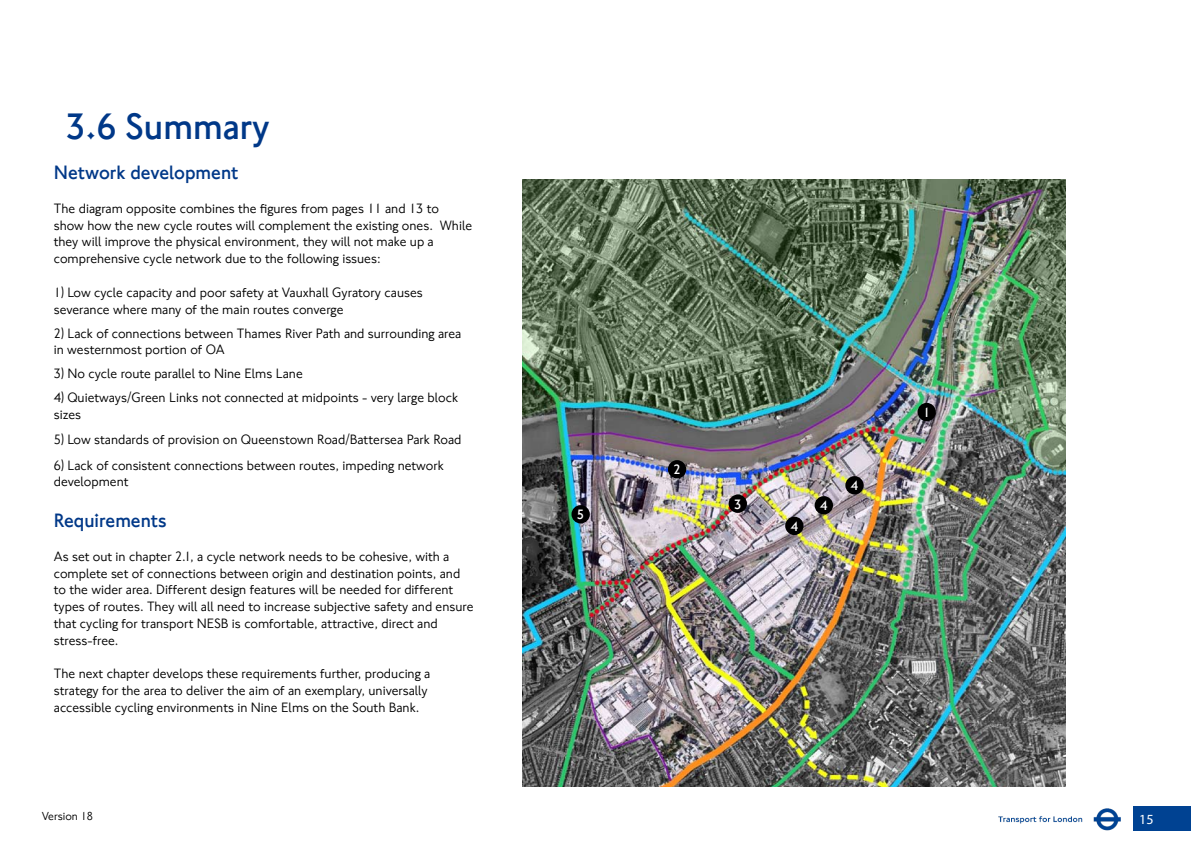
<style>
.page{position:relative;width:1191px;height:842px;background:#fff}
.page>*{position:absolute;margin:0;border:0;box-sizing:border-box;transform-origin:0 0}
.t1{font:700 38px "NJ Font";color:#003888}
.t2{font:700 20px "NJ Font";color:#003888}
.t3{font:14px/16.8px "NJ Font";color:#000}
.t4{font:700 14px "NJ Font";color:#fff}
.t5{font:14px "Myriad Pro";color:#fff}
.t6{font:12px "NJ Font";color:#000}
</style>
<div class="page">
<div style="left:1133px;top:806px;width:58px;height:24px;background:#004292"></div>
<img style="left:998px;top:808px;width:122px;height:23px">
<img style="left:523px;top:180px;width:542px;height:607px">
<div style="left:917px;top:403px;width:19px;height:18px;background:#000;border-radius:50%"></div>
<div style="left:668px;top:460px;width:18px;height:18px;background:#000;border-radius:50%"></div>
<div style="left:728px;top:494px;width:19px;height:19px;background:#000;border-radius:50%"></div>
<div style="left:785px;top:517px;width:18px;height:18px;background:#000;border-radius:50%"></div>
<div style="left:571px;top:505px;width:19px;height:18px;background:#000;border-radius:50%"></div>
<div style="left:814px;top:496px;width:19px;height:18px;background:#000;border-radius:50%"></div>
<div style="left:845px;top:476px;width:18px;height:18px;background:#000;border-radius:50%"></div>
<h1 class="t1" style="left:66px;top:103px;width:205px">3.6 Summary</h1>
<h2 class="t2" style="left:54px;top:160px;width:186px">Network development</h2>
<p class="t3" style="left:54px;top:200px;width:420px">The diagram opposite combines the figures from pages 11 and 13 to show how the new cycle routes will complement the existing ones. While they will improve the physical environment, they will not make up a comprehensive cycle network due to the following issues:</p>
<p class="t3" style="left:54px;top:284px;width:370px">1) Low cycle capacity and poor safety at Vauxhall Gyratory causes severance where many of the main routes converge</p>
<p class="t3" style="left:54px;top:325px;width:409px">2) Lack of connections between Thames River Path and surrounding area in westernmost portion of OA</p>
<p class="t3" style="left:54px;top:366px;width:250px">3) No cycle route parallel to Nine Elms Lane</p>
<p class="t3" style="left:54px;top:390px;width:406px">4) Quietways/Green Links not connected at midpoints - very large block sizes</p>
<p class="t3" style="left:54px;top:432px;width:409px">5) Low standards of provision on Queenstown Road/Battersea Park Road</p>
<p class="t3" style="left:54px;top:457px;width:391px">6) Lack of consistent connections between routes, impeding network development</p>
<h2 class="t2" style="left:54px;top:508px;width:114px">Requirements</h2>
<p class="t3" style="left:54px;top:548px;width:421px">As set out in chapter 2.1, a cycle network needs to be cohesive, with a complete set of connections between origin and destination points, and to the wider area. Different design features will be needed for different types of routes. They will all need to increase subjective safety and ensure that cycling for transport NESB is comfortable, attractive, direct and stress-free.</p>
<p class="t3" style="left:54px;top:666px;width:378px">The next chapter develops these requirements further, producing a strategy for the area to deliver the aim of an exemplary, universally accessible cycling environments in Nine Elms on the South Bank.</p>
<p class="t6" style="left:42px;top:808px;width:53px">Version 18</p>
<p class="t4" style="left:577px;top:506px;width:9px">5</p>
<p class="t4" style="left:673px;top:461px;width:9px">2</p>
<p class="t4" style="left:734px;top:496px;width:9px">3</p>
<p class="t4" style="left:790px;top:518px;width:9px">4</p>
<p class="t4" style="left:820px;top:497px;width:9px">4</p>
<p class="t4" style="left:851px;top:477px;width:9px">4</p>
<p class="t4" style="left:923px;top:404px;width:9px">1</p>
<p class="t5" style="left:1139px;top:810px;width:16px">15</p>
</div>
